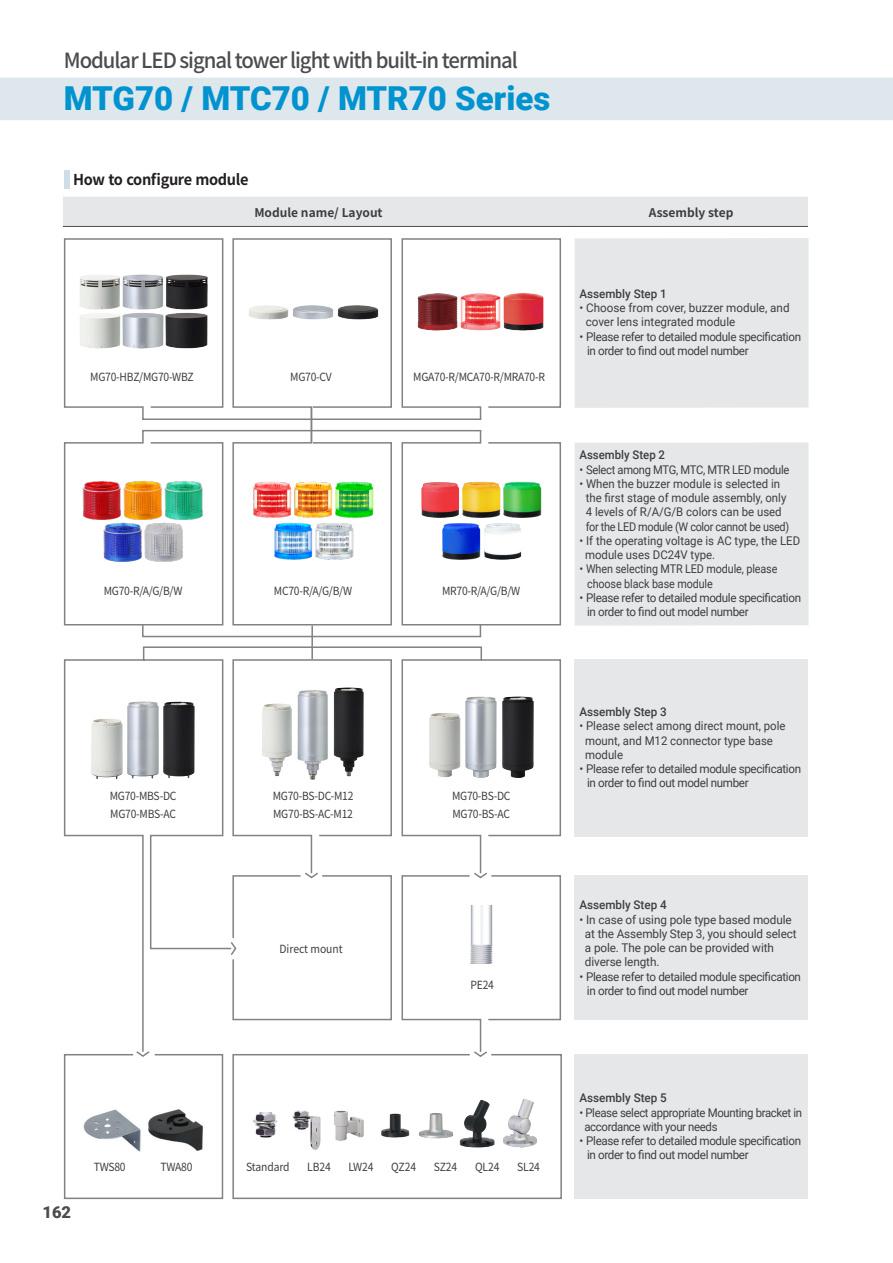
<style>
.page{position:relative;width:893px;height:1263px;background:#fff}
.page>*{position:absolute;margin:0;border:0;box-sizing:border-box;transform-origin:0 0}
.t1{font:900 33px "Roboto";color:#0093d0}
.t2{font:500 21px "Noto Sans CJ Kkr";letter-spacing:-.05em;color:#4b4c4d}
.t3{font:900 16.5px "Roboto";color:#4b4c4d}
.t4{font:700 15px "Noto Sans CJ Kkr";letter-spacing:-.025em;color:#231f20}
.t5{font:12px "Roboto";letter-spacing:-.025em;color:#3e3e3f}
.t6{font:12px "Roboto";color:#3e3e3f;scale:.95 1}
.t7{font:12px "Roboto";letter-spacing:-.025em;color:#3e3e3f;scale:.95 1}
.t8{font:12px "Roboto";color:#3e3e3f}
.t9{font:500 12px "Roboto";color:#3e3e3f}
.t10{font:12px "Roboto";letter-spacing:-.025em;color:#3e3e3f;scale:.91 1}
.t11{font:700 12px "Noto Sans CJ Kkr";color:#3e3e3f}
.t12{font:12px "Roboto";letter-spacing:-.025em;color:#3e3e3f;scale:.9 1}
.t13{font:500 12px "Roboto";color:#3e3e3f;scale:.95 1}
.t14{font:11.25px "Noto Sans CJ Kkr";letter-spacing:-.025em;color:#3e3e3f;scale:.92 1}
.t15{font:11.25px "Noto Sans CJ Kkr";color:#3e3e3f;scale:.92 1}
</style>
<div class="page">
<div style="left:0;top:78px;width:893px;height:42px;background:#dee7ec"></div>
<div style="left:64px;top:170px;width:5px;height:18px;background:#cfdee6"></div>
<div style="left:63px;top:197px;width:745px;height:29px;background:#e6e7e9"></div>
<hr style="left:63px;top:226px;width:511px;height:1px;background:#4b4c4d">
<hr style="left:574px;top:226px;width:234px;height:1px;background:#4b4c4d">
<svg style="left:63px;top:238px;width:78px;height:170px"></svg>
<svg style="left:63px;top:442px;width:78px;height:184px"></svg>
<hr style="left:311px;top:626px;width:2px;height:33px;background:#808285">
<svg style="left:63px;top:1058px;width:161px;height:142px"></svg>
<svg style="left:232px;top:1058px;width:330px;height:142px"></svg>
<svg style="left:141px;top:238px;width:420px;height:400px"></svg>
<img style="left:79px;top:272px;width:129px;height:79px">
<img style="left:244px;top:301px;width:45px;height:21px">
<img style="left:289px;top:301px;width:44px;height:21px">
<img style="left:333px;top:301px;width:49px;height:21px">
<img style="left:81px;top:479px;width:124px;height:43px">
<img style="left:102px;top:521px;width:83px;height:43px">
<img style="left:251px;top:479px;width:124px;height:43px">
<img style="left:272px;top:521px;width:83px;height:42px">
<img style="left:419px;top:479px;width:124px;height:42px">
<img style="left:440px;top:521px;width:83px;height:42px">
<img style="left:417px;top:290px;width:128px;height:42px">
<img style="left:146px;top:1100px;width:58px;height:58px">
<img style="left:83px;top:1100px;width:58px;height:58px">
<img style="left:247px;top:1091px;width:293px;height:62px">
<div style="left:574px;top:659px;width:234px;height:178px;background:#e6e7e9"></div>
<div style="left:574px;top:875px;width:234px;height:144px;background:#e6e7e9"></div>
<div style="left:574px;top:1054px;width:234px;height:145px;background:#e6e7e9"></div>
<div style="left:575px;top:238px;width:233px;height:170px;background:#e6e7e9"></div>
<div style="left:575px;top:442px;width:233px;height:184px;background:#e6e7e9"></div>
<svg style="left:63px;top:646px;width:499px;height:412px"></svg>
<svg style="left:229px;top:658px;width:164px;height:363px"></svg>
<p class="t2" style="left:64px;top:48px;width:456px">Modular LED signal tower light with built-in terminal</p>
<p class="t1" style="left:64px;top:75px;width:488px">MTG70 / MTC70 / MTR70 Series</p>
<p class="t4" style="left:73px;top:171px;width:177px">How to configure module</p>
<p class="t11" style="left:254px;top:206px;width:130px">Module name/ Layout</p>
<p class="t11" style="left:649px;top:206px;width:86px">Assembly step</p>
<p class="t14" style="left:90px;top:370px;width:114px">MG70-HBZ/MG70-WBZ</p>
<p class="t14" style="left:290px;top:370px;width:47px">MG70-CV</p>
<p class="t14" style="left:413px;top:370px;width:145px">MGA70-R/MCA70-R/MRA70-R</p>
<p class="t14" style="left:104px;top:584px;width:87px">MG70-R/A/G/B/W</p>
<p class="t14" style="left:274px;top:584px;width:87px">MC70-R/A/G/B/W</p>
<p class="t14" style="left:442px;top:584px;width:87px">MR70-R/A/G/B/W</p>
<p class="t9" style="left:579px;top:285px;width:89px">Assembly Step 1</p>
<p class="t8" style="left:579px;top:299px;width:212px">• Choose from cover, buzzer module, and</p>
<p class="t8" style="left:586px;top:314px;width:151px">cover lens integrated module</p>
<p class="t5" style="left:579px;top:328px;width:223px">• Please refer to detailed module specification</p>
<p class="t5" style="left:587px;top:342px;width:163px">in order to find out model number</p>
<p class="t13" style="left:579px;top:447px;width:92px">Assembly Step 2</p>
<p class="t7" style="left:579px;top:461px;width:222px">• Select among MTG, MTC, MTR LED module</p>
<p class="t6" style="left:579px;top:475px;width:213px">• When the buzzer module is selected in</p>
<p class="t6" style="left:586px;top:489px;width:213px">the first stage of module assembly, only</p>
<p class="t6" style="left:586px;top:504px;width:208px">4 levels of R/A/G/B colors can be used</p>
<p class="t10" style="left:586px;top:518px;width:225px">for the LED module (W color cannot be used)</p>
<p class="t6" style="left:579px;top:532px;width:234px">• If the operating voltage is AC type, the LED</p>
<p class="t6" style="left:585px;top:546px;width:138px">module uses DC24V type.</p>
<p class="t7" style="left:579px;top:561px;width:210px">• When selecting MTR LED module, please</p>
<p class="t12" style="left:587px;top:575px;width:141px">choose black base module</p>
<p class="t5" style="left:579px;top:589px;width:223px">• Please refer to detailed module specification</p>
<p class="t5" style="left:587px;top:603px;width:163px">in order to find out model number</p>
<p class="t14" style="left:110px;top:789px;width:74px">MG70-MBS-DC</p>
<p class="t14" style="left:110px;top:807px;width:73px">MG70-MBS-AC</p>
<p class="t14" style="left:273px;top:789px;width:89px">MG70-BS-DC-M12</p>
<p class="t14" style="left:273px;top:807px;width:88px">MG70-BS-AC-M12</p>
<p class="t15" style="left:279px;top:943px;width:70px">Direct mount</p>
<p class="t14" style="left:452px;top:789px;width:65px">MG70-BS-DC</p>
<p class="t14" style="left:452px;top:807px;width:64px">MG70-BS-AC</p>
<p class="t14" style="left:471px;top:978px;width:27px">PE24</p>
<p class="t9" style="left:579px;top:703px;width:89px">Assembly Step 3</p>
<p class="t6" style="left:579px;top:718px;width:218px">• Please select among direct mount, pole</p>
<p class="t6" style="left:585px;top:732px;width:199px">mount, and M12 connector type base</p>
<p class="t7" style="left:585px;top:746px;width:42px">module</p>
<p class="t5" style="left:579px;top:760px;width:223px">• Please refer to detailed module specification</p>
<p class="t5" style="left:587px;top:775px;width:163px">in order to find out model number</p>
<p class="t9" style="left:579px;top:896px;width:89px">Assembly Step 4</p>
<p class="t5" style="left:579px;top:911px;width:214px">• In case of using pole type based module</p>
<p class="t5" style="left:585px;top:925px;width:213px">at the Assembly Step 3, you should select</p>
<p class="t5" style="left:585px;top:939px;width:190px">a pole. The pole can be provided with</p>
<p class="t5" style="left:585px;top:953px;width:76px">diverse length.</p>
<p class="t5" style="left:579px;top:968px;width:223px">• Please refer to detailed module specification</p>
<p class="t5" style="left:587px;top:982px;width:163px">in order to find out model number</p>
<h3 class="t3" style="left:43px;top:1200px;width:30px">162</h3>
<p class="t14" style="left:94px;top:1160px;width:36px">TWS80</p>
<p class="t14" style="left:160px;top:1160px;width:36px">TWA80</p>
<p class="t14" style="left:246px;top:1160px;width:49px">Standard</p>
<p class="t14" style="left:307px;top:1160px;width:27px">LB24</p>
<p class="t14" style="left:348px;top:1160px;width:29px">LW24</p>
<p class="t14" style="left:391px;top:1160px;width:29px">QZ24</p>
<p class="t14" style="left:434px;top:1160px;width:27px">SZ24</p>
<p class="t14" style="left:475px;top:1160px;width:28px">QL24</p>
<p class="t14" style="left:517px;top:1160px;width:26px">SL24</p>
<p class="t9" style="left:579px;top:1089px;width:89px">Assembly Step 5</p>
<p class="t7" style="left:579px;top:1104px;width:236px">• Please select appropriate Mounting bracket in</p>
<p class="t7" style="left:584px;top:1118px;width:142px">accordance with your needs</p>
<p class="t5" style="left:579px;top:1132px;width:223px">• Please refer to detailed module specification</p>
<p class="t5" style="left:587px;top:1146px;width:163px">in order to find out model number</p>
</div>
